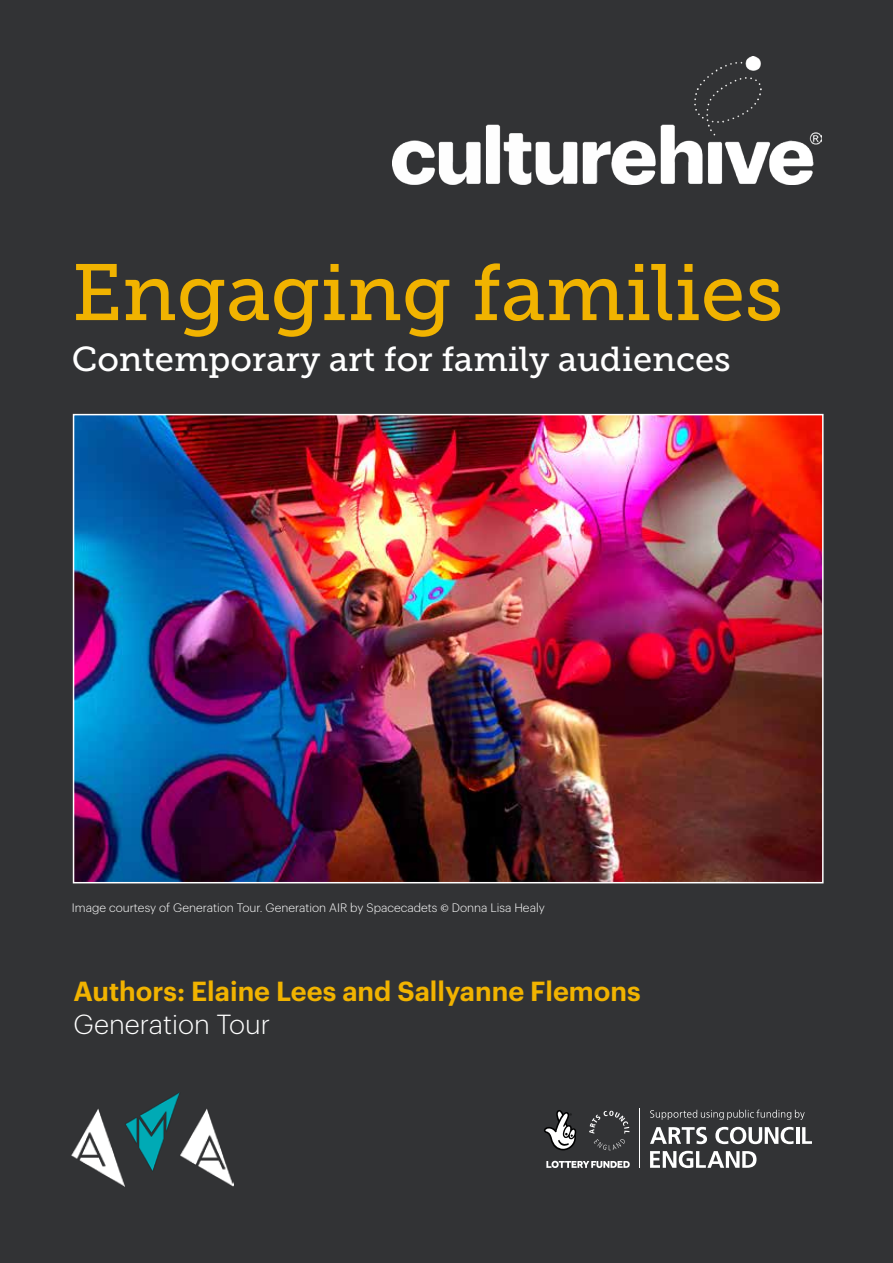
<style>
.page{position:relative;width:893px;height:1263px;background:#323335}
.page>*{position:absolute;margin:0;border:0;box-sizing:border-box;transform-origin:0 0}
.t1{font:79.5px "Museo Slab 500";color:#f1b300}
.t2{font:34.5px "Museo Slab 500";color:#fff}
.t3{font:600 27px "Graphik";color:#f1b300}
.t4{font:300 27px "Graphik";color:#fff}
.t5{font:300 12px "Graphik";color:#fff}
.s1{font-family:"Minion Pro";font-weight:400}
</style>
<div class="page">
<img style="left:393px;top:56px;width:428px;height:128px">
<img style="left:72px;top:1093px;width:162px;height:93px">
<svg style="left:589px;top:1110px;width:40px;height:40px"></svg>
<svg style="left:650px;top:1127px;width:57px;height:17px"></svg>
<svg style="left:715px;top:1127px;width:79px;height:17px"></svg>
<hr style="left:796px;top:1127px;width:3px;height:17px;background:#fff">
<svg style="left:802px;top:1127px;width:10px;height:17px"></svg>
<svg style="left:650px;top:1151px;width:106px;height:17px"></svg>
<svg style="left:650px;top:1109px;width:155px;height:11px"></svg>
<hr style="left:639px;top:1109px;width:1px;height:59px;background:#fff">
<svg style="left:546px;top:1161px;width:84px;height:7px"></svg>
<svg style="left:544px;top:1110px;width:33px;height:40px"></svg>
<img style="left:76px;top:417px;width:745px;height:463px">
<div style="left:73px;top:414px;width:751px;height:469px;border:2px solid #fff"></div>
<h1 class="t1" style="left:72px;top:248px;width:713px">Engaging families</h1>
<h2 class="t2" style="left:72px;top:340px;width:660px">Contemporary art for family audiences</h2>
<p class="t5" style="left:72px;top:899px;width:474px">Image courtesy of Generation Tour. Generation AIR by Spacecadets <span class="s1">©</span> Donna Lisa Healy</p>
<h3 class="t3" style="left:74px;top:971px;width:569px">Authors: Elaine Lees and Sallyanne Flemons</h3>
<h3 class="t4" style="left:74px;top:1004px;width:198px">Generation Tour</h3>
</div>
